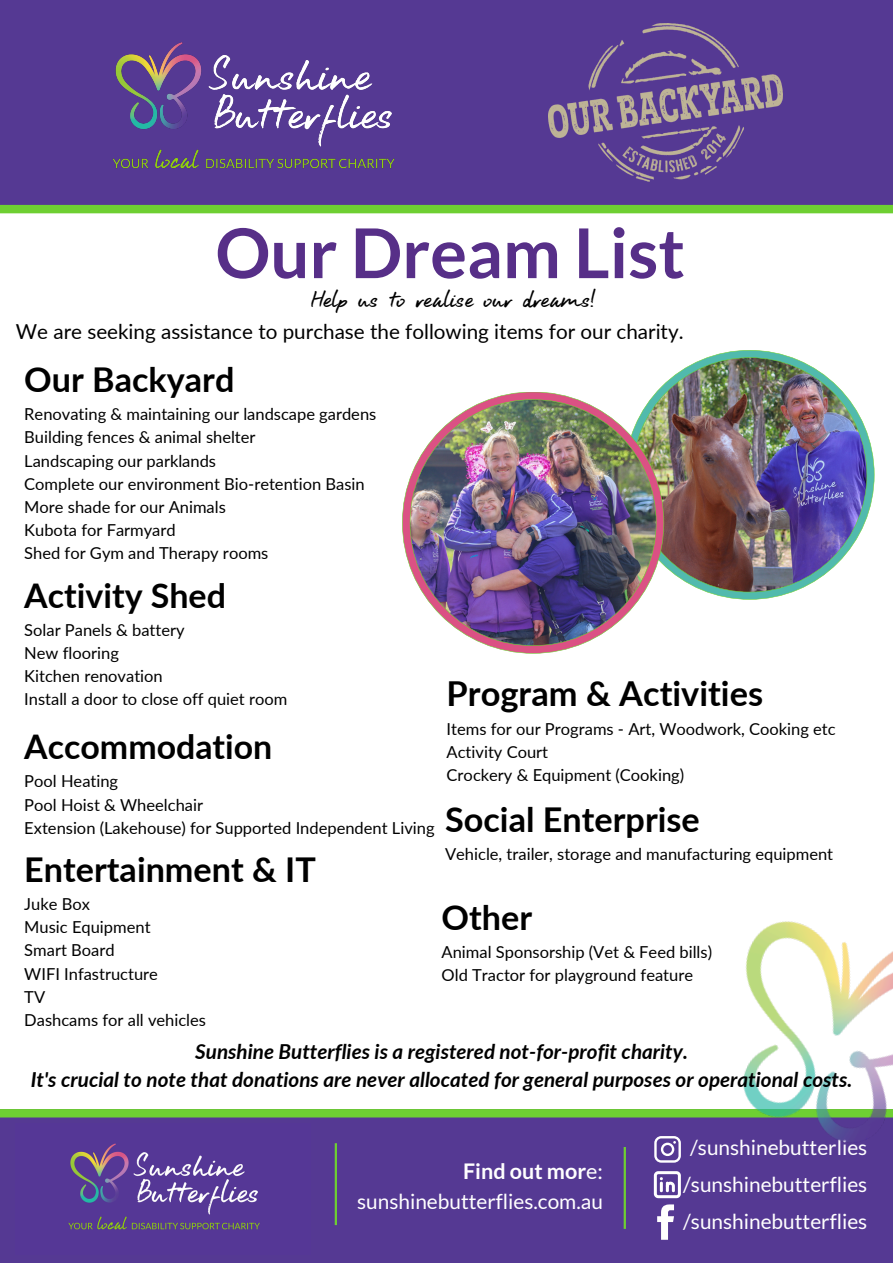
<style>
.page{position:relative;width:893px;height:1263px;background:#fff}
.page>*{position:absolute;margin:0;border:0;box-sizing:border-box;transform-origin:0 0}
.t1{font:700 68.7px "Lato";color:#572f88}
.t2{font:42.75px "Aroha";color:#000}
.t3{font:700 34.35px "Lato";color:#000}
.t4{font:700 34.2px "Lato";color:#000}
.t5{font:700 33.97px "Lato";color:#000}
.t6{font:700 33.9px "Lato";color:#000}
.t7{font:700 21.6px "Lato";color:#fff}
.t8{font:20.85px/37.1px "Lato";color:#fff;text-align:center}
.t9{font:italic 700 20.62px/28.7px "Lato";color:#000;text-align:center}
.t10{font:20.62px "Lato";color:#000}
.t11{font:16.5px "Lato";color:#000}
.s1{font-weight:400}
</style>
<div class="page">
<div style="left:0;top:0;width:893px;height:205px;background:#553993"></div>
<div style="left:0;top:205px;width:893px;height:8px;background:#6ecf32"></div>
<div style="left:0;top:1109px;width:893px;height:154px;background:#553993"></div>
<div style="left:0;top:1109px;width:893px;height:8px;background:#6ecf32"></div>
<img style="left:68px;top:1143px;width:192px;height:87px">
<hr style="left:335px;top:1143px;width:2px;height:82px;background:#6ecf32">
<hr style="left:623px;top:1147px;width:3px;height:82px;background:#6ecf32">
<svg style="left:657px;top:1204px;width:17px;height:36px"></svg>
<svg style="left:654px;top:1171px;width:27px;height:27px"></svg>
<svg style="left:654px;top:1136px;width:11px;height:26px"></svg>
<img style="left:665px;top:921px;width:228px;height:263px">
<img style="left:35px;top:42px;width:435px;height:163px">
<img style="left:549px;top:23px;width:233px;height:159px">
<img style="left:656px;top:350px;width:218px;height:250px">
<img style="left:402px;top:392px;width:262px;height:262px">
<p class="t1" style="left:215px;top:210px;width:471px">Our Dream List</p>
<p class="t2" style="left:312px;top:271px;width:285px">Help us to realise our dreams!</p>
<p class="t10" style="left:16px;top:319px;width:669px">We are seeking assistance to purchase the following items for our charity.</p>
<p class="t4" style="left:24px;top:358px;width:212px">Our Backyard</p>
<p class="t11" style="left:24px;top:404px;width:353px">Renovating &amp; maintaining our landscape gardens</p>
<p class="t11" style="left:24px;top:427px;width:233px">Building fences &amp; animal shelter</p>
<p class="t11" style="left:24px;top:450px;width:193px">Landscaping our parklands</p>
<p class="t11" style="left:24px;top:473px;width:342px">Complete our environment Bio-retention Basin</p>
<p class="t11" style="left:24px;top:496px;width:203px">More shade for our Animals</p>
<p class="t11" style="left:24px;top:519px;width:153px">Kubota for Farmyard</p>
<p class="t11" style="left:24px;top:542px;width:246px">Shed for Gym and Therapy rooms</p>
<p class="t5" style="left:24px;top:574px;width:203px">Activity Shed</p>
<p class="t11" style="left:24px;top:619px;width:162px">Solar Panels &amp; battery</p>
<p class="t11" style="left:24px;top:642px;width:96px">New flooring</p>
<p class="t11" style="left:24px;top:666px;width:140px">Kitchen renovation</p>
<p class="t11" style="left:24px;top:689px;width:265px">Install a door to close off quiet room</p>
<p class="t6" style="left:24px;top:726px;width:250px">Accommodation</p>
<p class="t11" style="left:24px;top:771px;width:95px">Pool Heating</p>
<p class="t11" style="left:24px;top:794px;width:180px">Pool Hoist &amp; Wheelchair</p>
<p class="t11" style="left:24px;top:817px;width:412px">Extension (Lakehouse) for Supported Independent Living</p>
<p class="t3" style="left:446px;top:672px;width:318px">Program &amp; Activities</p>
<h3 class="t11" style="left:446px;top:719px;width:390px">Items for our Programs - Art, Woodwork, Cooking etc</h3>
<p class="t11" style="left:446px;top:742px;width:103px">Activity Court</p>
<h4 class="t11" style="left:446px;top:765px;width:239px">Crockery &amp; Equipment (Cooking)</h4>
<p class="t4" style="left:445px;top:798px;width:256px">Social Enterprise</p>
<p class="t11" style="left:445px;top:844px;width:389px">Vehicle, trailer, storage and manufacturing equipment</p>
<p class="t4" style="left:24px;top:848px;width:293px">Entertainment &amp; IT</p>
<p class="t11" style="left:24px;top:894px;width:67px">Juke Box</p>
<p class="t11" style="left:24px;top:917px;width:128px">Music Equipment</p>
<p class="t11" style="left:24px;top:940px;width:92px">Smart Board</p>
<p class="t11" style="left:24px;top:963px;width:135px">WIFI Infastructure</p>
<p class="t11" style="left:24px;top:986px;width:22px">TV</p>
<p class="t11" style="left:24px;top:1009px;width:183px">Dashcams for all vehicles</p>
<p class="t4" style="left:441px;top:896px;width:92px">Other</p>
<p class="t11" style="left:441px;top:942px;width:272px">Animal Sponsorship (Vet &amp; Feed bills)</p>
<p class="t11" style="left:441px;top:965px;width:253px">Old Tractor for playground feature</p>
<p class="t9" style="left:31px;top:1036px;width:823px">Sunshine Butterflies is a registered not-for-profit charity.<br>It's crucial to note that donations are never allocated for general purposes or operational costs.</p>
<p class="t7" style="left:463px;top:1158px;width:141px">Find out mor<span class="s1">e:</span></p>
<p class="t8" style="left:357px;top:1182px;width:247px">sunshinebutterflies.com.au</p>
<p class="t8" style="left:683px;top:1128px;width:186px">/sunshinebutterlies /sunshinebutterflies /sunshinebutterflies</p>
</div>
